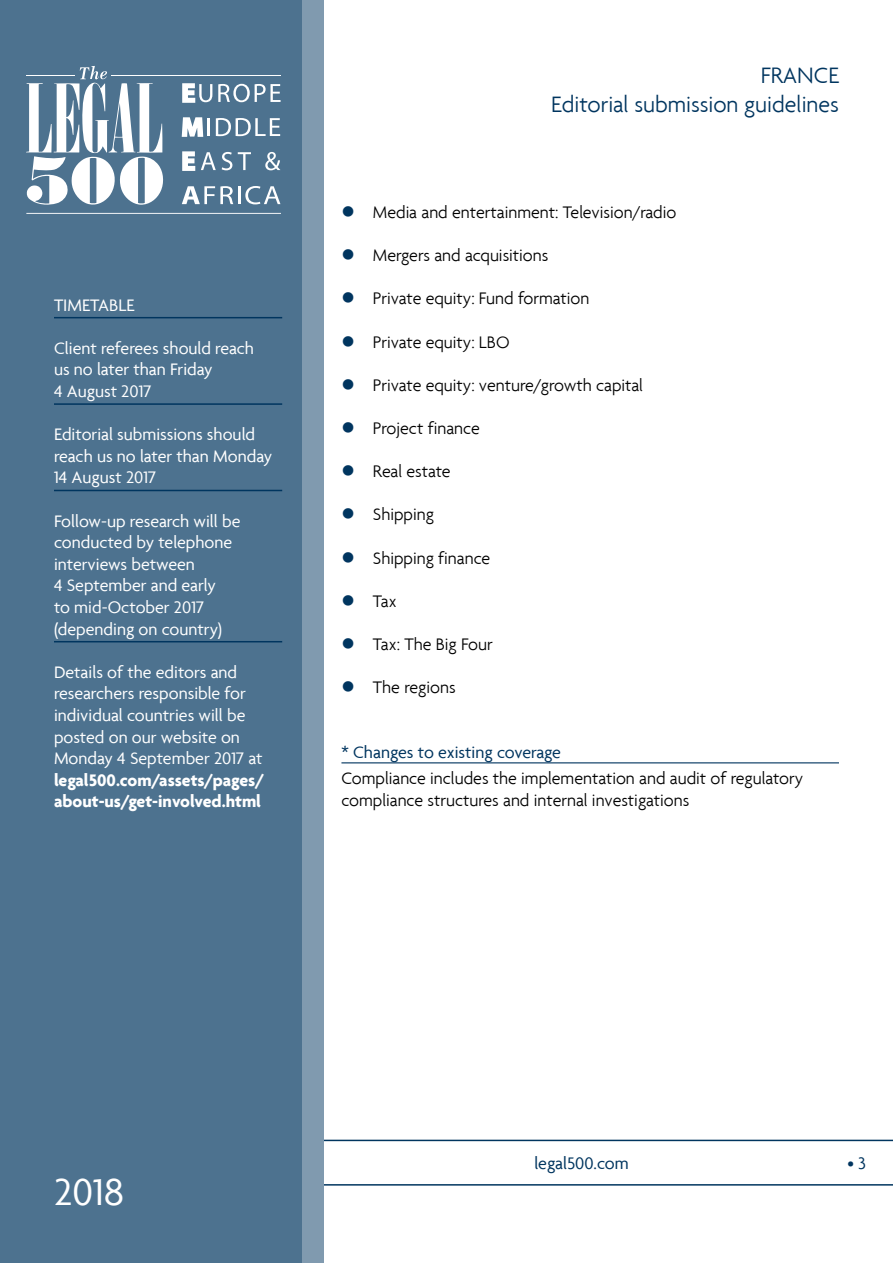
<style>
.page{position:relative;width:893px;height:1263px;background:#fff}
.page>*{position:absolute;margin:0;border:0;box-sizing:border-box;transform-origin:0 0}
.t1{font:40.5px "Agenda";color:#fff}
.t2{font:300 24px/28.8px "Agenda";color:#00355f}
.t3{font:18px/21.6px "Agenda";color:#fff}
.t4{font:300 18px/21.6px "Agenda";color:#000}
.t5{font:700 18px/21.6px "Agenda";color:#fff}
.t6{font:18px "Agenda";color:#00355f}
.s1{color:#00355f}
</style>
<div class="page">
<svg style="left:323px;top:1140px;width:570px;height:45px"></svg>
<div style="left:0;top:0;width:323px;height:1263px;background:#809aaf"></div>
<div style="left:0;top:0;width:302px;height:1263px;background:#4d728f"></div>
<hr style="left:54px;top:317px;width:228px;height:1px;background:#00355f">
<hr style="left:54px;top:403px;width:228px;height:2px;background:#00355f">
<hr style="left:54px;top:490px;width:228px;height:1px;background:#00355f">
<hr style="left:54px;top:641px;width:228px;height:1px;background:#00355f">
<svg style="left:26px;top:66px;width:138px;height:139px"></svg>
<hr style="left:26px;top:75px;width:49px;height:1px;background:#fff">
<hr style="left:111px;top:75px;width:170px;height:1px;background:#fff">
<hr style="left:26px;top:213px;width:255px;height:1px;background:#fff">
<svg style="left:181px;top:83px;width:100px;height:54px"></svg>
<svg style="left:182px;top:151px;width:34px;height:20px"></svg>
<svg style="left:222px;top:152px;width:10px;height:18px"></svg>
<svg style="left:238px;top:152px;width:13px;height:18px"></svg>
<svg style="left:265px;top:152px;width:15px;height:18px"></svg>
<svg style="left:182px;top:186px;width:98px;height:18px"></svg>
<hr style="left:341px;top:762px;width:498px;height:1px;background:#00355f">
<p class="t3" style="left:54px;top:294px;width:82px">TIMETABLE</p>
<p class="t3" style="left:54px;top:337px;width:202px">Client referees should reach us no later than Friday<br>4 August 2017</p>
<p class="t3" style="left:54px;top:423px;width:220px">Editorial submissions should reach us no later than Monday<br>14 August 2017</p>
<p class="t3" style="left:54px;top:510px;width:188px">Follow-up research will be conducted by telephone interviews between<br>4 September and early<br>to mid-October 2017 (depending on country)</p>
<p class="t3" style="left:54px;top:661px;width:210px">Details of the editors and researchers responsible for individual countries will be posted on our website on<br>Monday 4 September 2017 at</p>
<p class="t5" style="left:54px;top:769px;width:212px">legal500.com/assets/pages/ about-us/get-involved.html</p>
<h2 class="t2" style="left:551px;top:61px;width:289px;text-indent:210px">FRANCE<br>Editorial submission guidelines</h2>
<p class="t4" style="left:341px;top:201px;width:336px"><span class="s1">●</span> Media and entertainment: Television/radio</p>
<p class="t4" style="left:341px;top:244px;width:208px"><span class="s1">●</span> Mergers and acquisitions</p>
<p class="t4" style="left:341px;top:287px;width:249px"><span class="s1">●</span> Private equity: Fund formation</p>
<p class="t4" style="left:341px;top:331px;width:170px"><span class="s1">●</span> Private equity: LBO</p>
<p class="t4" style="left:341px;top:374px;width:303px"><span class="s1">●</span> Private equity: venture/growth capital</p>
<p class="t4" style="left:341px;top:417px;width:140px"><span class="s1">●</span> Project finance</p>
<p class="t4" style="left:341px;top:460px;width:111px"><span class="s1">●</span> Real estate</p>
<p class="t4" style="left:341px;top:503px;width:94px"><span class="s1">●</span> Shipping</p>
<p class="t4" style="left:341px;top:547px;width:150px"><span class="s1">●</span> Shipping finance</p>
<p class="t4" style="left:341px;top:590px;width:57px"><span class="s1">●</span> Tax</p>
<p class="t4" style="left:341px;top:633px;width:153px"><span class="s1">●</span> Tax: The Big Four</p>
<p class="t4" style="left:341px;top:676px;width:116px"><span class="s1">●</span> The regions</p>
<p class="t6" style="left:341px;top:741px;width:221px">* Changes to existing coverage</p>
<p class="t4" style="left:341px;top:767px;width:463px">Compliance includes the implementation and audit of regulatory compliance structures and internal investigations</p>
<h1 class="t1" style="left:54px;top:1168px;width:72px">2018</h1>
<p class="t6" style="left:534px;top:1152px;width:96px">legal500.com</p>
<p class="t6" style="left:847px;top:1152px;width:20px">•3</p>
</div>
